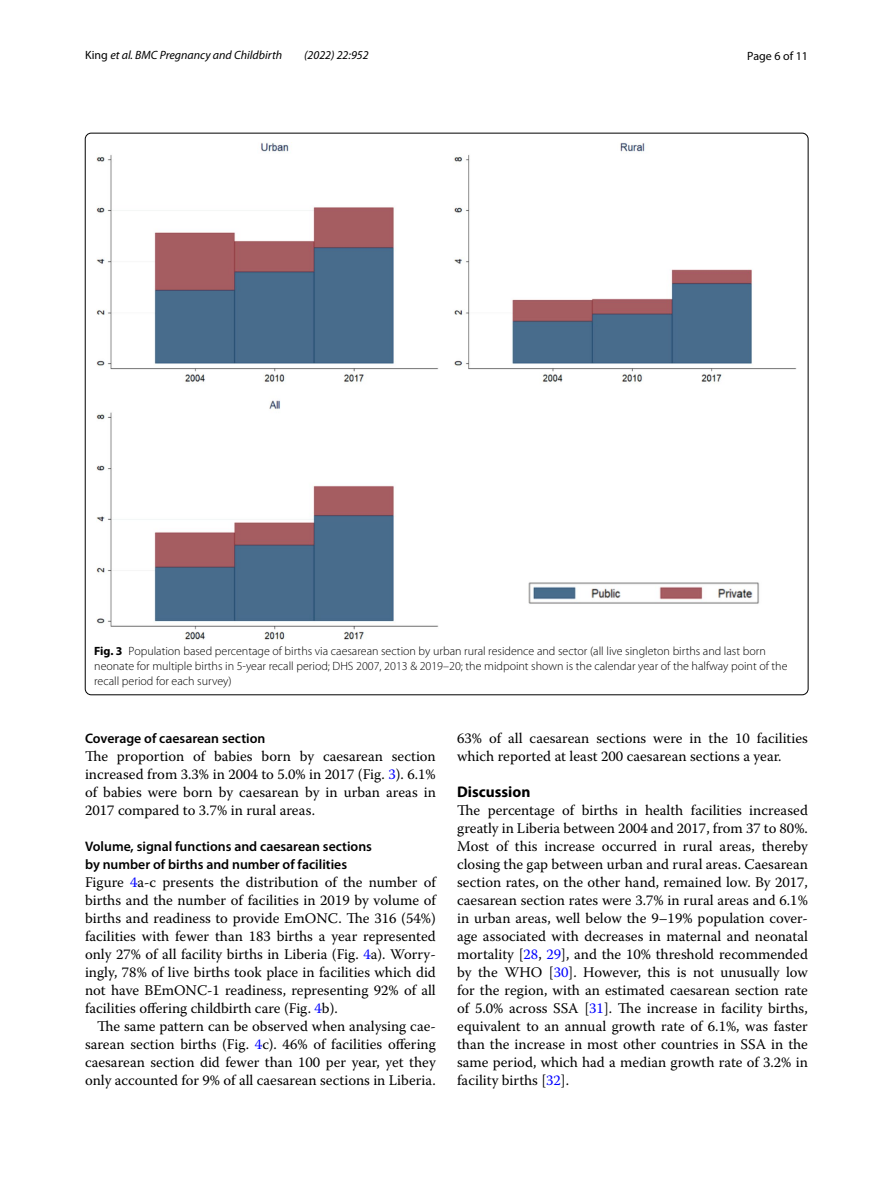
<style>
.page{position:relative;width:893px;height:1187px;background:#fff}
.page>*{position:absolute;margin:0;border:0;box-sizing:border-box;transform-origin:0 0}
.t1{font:700 15.45px "Myriad Pro";color:#000}
.t2{font:14.7px/18px "Warnock Pro";color:#000;text-align:justify}
.t3{font:600 13.8px/18px "Myriad Pro";color:#000}
.t4{font:300 12px/15px "Myriad Pro";color:#000}
.t5{font:italic 12px "Myriad Pro";color:#000}
.t6{font:12px "Myriad Pro";color:#000}
.s1{font-style:normal}
.s2{font-weight:700}
.s3{color:#00f}
</style>
<div class="page">
<img style="left:96px;top:142px;width:701px;height:497px">
<p class="t5" style="left:85px;top:48px;width:199px"><span class="s1">King</span> et al. BMC Pregnancy and Childbirth</p>
<p class="t5" style="left:304px;top:48px;width:66px">(2022) 22:952</p>
<p class="t6" style="left:747px;top:48px;width:62px">Page 6 of 11</p>
<p class="t4" style="left:94px;top:643px;width:695px"><span class="s2">Fig. 3</span> Population based percentage of births via caesarean section by urban rural residence and sector (all live singleton births and last born neonate for multiple births in 5-year recall period; DHS 2007, 2013 &amp; 2019–20; the midpoint shown is the calendar year of the halfway point of the recall period for each survey)</p>
<p class="t3" style="left:85px;top:728px;width:182px">Coverage of caesarean section</p>
<p class="t2" style="left:85px;top:746px;width:352px">The proportion of babies born by caesarean section increased from 3.3% in 2004 to 5.0% in 2017 (Fig. <span class="s3">3</span>). 6.1% of babies were born by caesarean by in urban areas in 2017 compared to 3.7% in rural areas.</p>
<p class="t3" style="left:85px;top:836px;width:288px">Volume, signal functions and caesarean sections by number of births and number of facilities</p>
<p class="t2" style="left:85px;top:872px;width:352px">Figure <span class="s3">4</span>a-c presents the distribution of the number of births and the number of facilities in 2019 by volume of births and readiness to provide EmONC. The 316 (54%) facilities with fewer than 183 births a year represented only 27% of all facility births in Liberia (Fig. <span class="s3">4</span>a). Worry&shy;ingly, 78% of live births took place in facilities which did not have BEmONC-1 readiness, representing 92% of all facilities offering childbirth care (Fig. <span class="s3">4</span>b).</p>
<p class="t2" style="left:85px;top:1016px;width:352px;text-indent:12px">The same pattern can be observed when analysing cae&shy;sarean section births (Fig. <span class="s3">4</span>c). 46% of facilities offering caesarean section did fewer than 100 per year, yet they only accounted for 9% of all caesarean sections in Liberia.</p>
<p class="t2" style="left:457px;top:729px;width:352px">63% of all caesarean sections were in the 10 facilities which reported at least 200 caesarean sections a year.</p>
<p class="t1" style="left:457px;top:781px;width:75px">Discussion</p>
<p class="t2" style="left:457px;top:801px;width:352px">The percentage of births in health facilities increased greatly in Liberia between 2004 and 2017, from 37 to 80%.<br>Most of this increase occurred in rural areas, thereby closing the gap between urban and rural areas. Caesarean section rates, on the other hand, remained low. By 2017, caesarean section rates were 3.7% in rural areas and 6.1% in urban areas, well below the 9–19% population cover&shy;age associated with decreases in maternal and neonatal mortality [<span class="s3">28</span>, <span class="s3">29</span>], and the 10% threshold recommended by the WHO [<span class="s3">30</span>]. However, this is not unusually low for the region, with an estimated caesarean section rate of 5.0% across SSA [<span class="s3">31</span>]. The increase in facility births, equivalent to an annual growth rate of 6.1%, was faster than the increase in most other countries in SSA in the same period, which had a median growth rate of 3.2% in facility births [<span class="s3">32</span>].</p>
</div>
